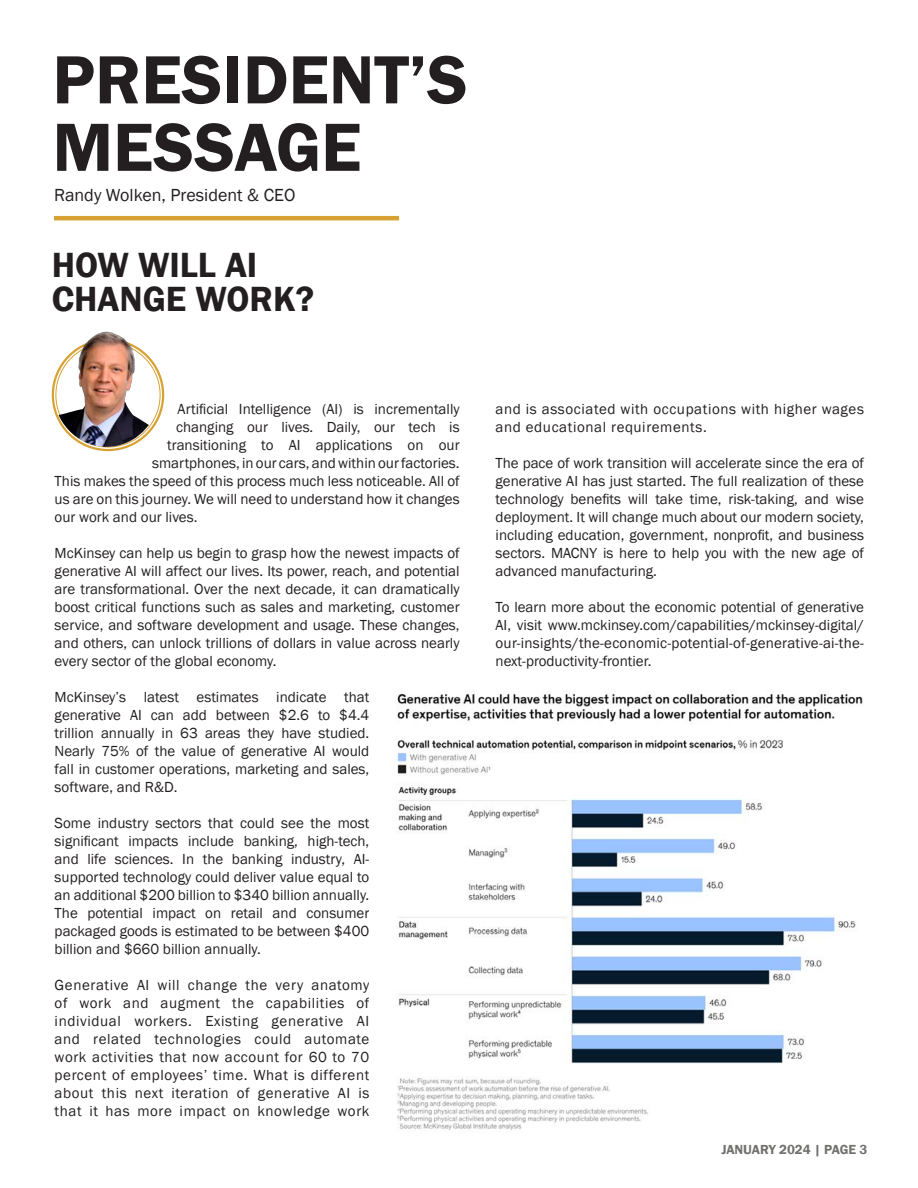
<style>
.page{position:relative;width:918px;height:1188px;background:#fff}
.page>*{position:absolute;margin:0;border:0;box-sizing:border-box;transform-origin:0 0}
.t1{font:600 70.5px "Franklin Gothic";color:#231f20}
.t2{font:600 36px/34.5px "Franklin Gothic";color:#231f20}
.t3{font:18px "Franklin Gothic";color:#231f20}
.t4{font:15px/18px "Franklin Gothic";color:#231f20;text-align:justify}
.t5{font:15px/18px "Franklin Gothic";letter-spacing:.04em;color:#231f20}
.t6{font:600 13.5px "Franklin Gothic";letter-spacing:-.005em;color:#727170}
</style>
<div class="page">
<hr style="left:54px;top:216px;width:345px;height:4px;background:#d7a134">
<img style="left:53px;top:331px;width:106px;height:116px">
<img style="left:397px;top:691px;width:466px;height:440px">
<p class="t1" style="left:52px;top:36px;width:417px">PRESIDENT’S</p>
<p class="t1" style="left:52px;top:104px;width:310px">MESSAGE</p>
<p class="t3" style="left:54px;top:184px;width:243px">Randy Wolken, President &amp; CEO</p>
<p class="t2" style="left:52px;top:248px;width:264px">HOW WILL AI<br>CHANGE WORK?</p>
<p class="t4" style="left:178px;top:400px;width:284px">Artificial Intelligence (AI) is incrementally</p>
<p class="t4" style="left:176px;top:418px;width:285px">changing our lives. Daily, our tech is</p>
<p class="t4" style="left:167px;top:436px;width:294px">transitioning to AI applications on our</p>
<p class="t4" style="left:152px;top:454px;width:309px">smartphones, in our cars, and within our factories.</p>
<p class="t4" style="left:55px;top:472px;width:407px">This makes the speed of this process much less noticeable. All of</p>
<p class="t4" style="left:55px;top:490px;width:407px">us are on this journey. We will need to understand how it changes</p>
<p class="t4" style="left:55px;top:508px;width:144px">our work and our lives.</p>
<p class="t4" style="left:55px;top:544px;width:407px">McKinsey can help us begin to grasp how the newest impacts of generative AI will affect our lives. Its power, reach, and potential are transformational. Over the next decade, it can dramatically boost critical functions such as sales and marketing, customer service, and software development and usage. These changes, and others, can unlock trillions of dollars in value across nearly every sector of the global economy.</p>
<p class="t4" style="left:55px;top:688px;width:316px">McKinsey’s latest estimates indicate that generative AI can add between $2.6 to $4.4 trillion annually in 63 areas they have studied.<br>Nearly 75% of the value of generative AI would fall in customer operations, marketing and sales, software, and R&amp;D.</p>
<p class="t4" style="left:55px;top:814px;width:316px">Some industry sectors that could see the most significant impacts include banking, high-tech, and life sciences. In the banking industry, AI&shy;supported technology could deliver value equal to an additional $200 billion to $340 billion annually.<br>The potential impact on retail and consumer packaged goods is estimated to be between $400 billion and $660 billion annually.</p>
<p class="t4" style="left:55px;top:976px;width:316px">Generative AI will change the very anatomy of work and augment the capabilities of individual workers. Existing generative AI and related technologies could automate work activities that now account for 60 to 70 percent of employees’ time. What is different about this next iteration of generative AI is that it has more impact on knowledge work</p>
<p class="t5" style="left:496px;top:400px;width:370px">and is associated with occupations with higher wages and educational requirements.</p>
<p class="t4" style="left:496px;top:454px;width:370px">The pace of work transition will accelerate since the era of generative AI has just started. The full realization of these technology benefits will take time, risk-taking, and wise deployment. It will change much about our modern society, including education, government, nonprofit, and business sectors. MACNY is here to help you with the new age of advanced manufacturing.</p>
<p class="t4" style="left:496px;top:598px;width:370px">To learn more about the economic potential of generative AI, visit www.mckinsey.com/capabilities/mckinsey-digital/ our-insights/the-economic-potential-of-generative-ai-the&shy;next-productivity-frontier.</p>
<p class="t6" style="left:721px;top:1141px;width:147px">JANUARY 2024 | PAGE 3</p>
</div>
